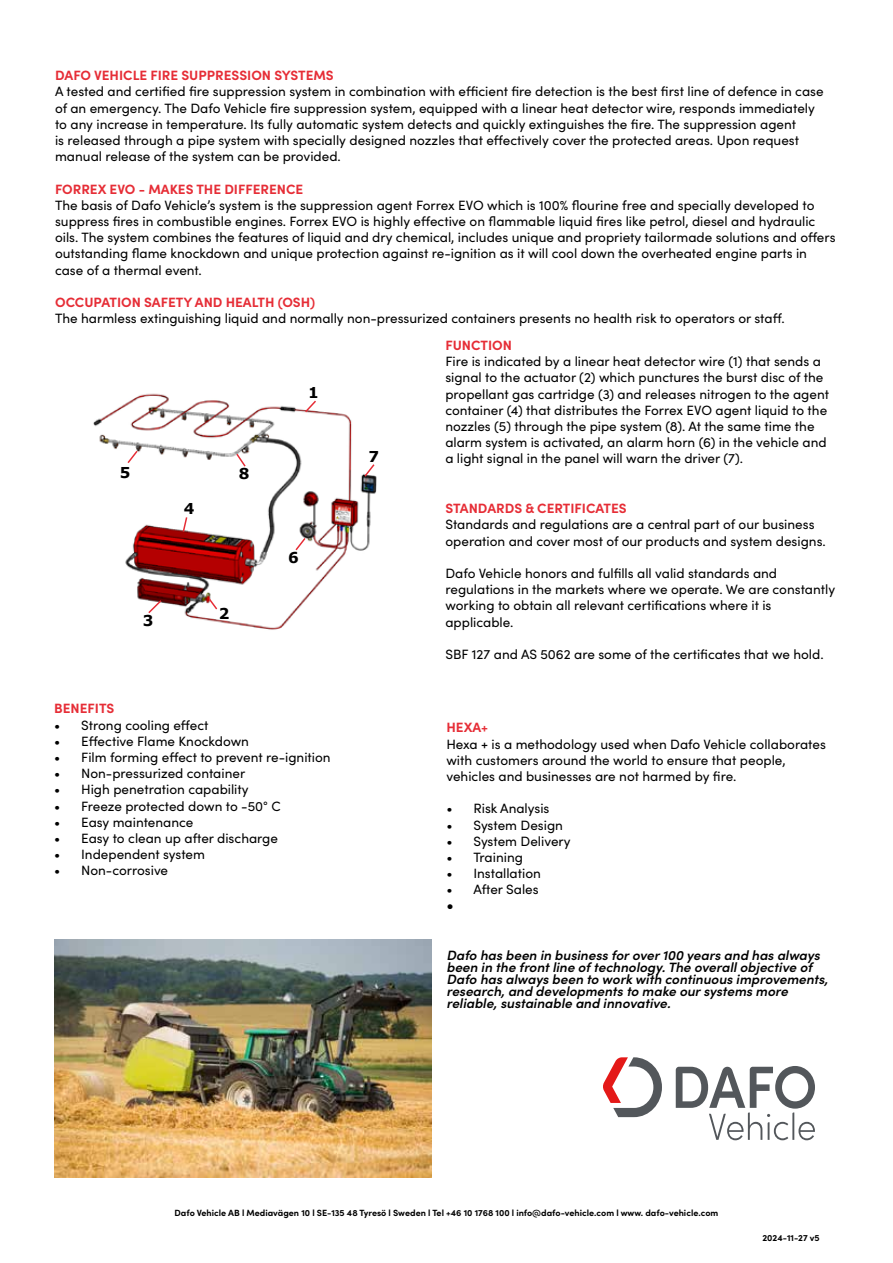
<style>
.page{position:relative;width:893px;height:1263px;background:#fff}
.page>*{position:absolute;margin:0;border:0;box-sizing:border-box;transform-origin:0 0}
.t1{font:700 15px "Verdana";color:#000}
.t2{font:13.5px/16.2px "Sofia Pro";color:#000}
.t3{font:italic 600 13.5px/12px "Sofia Pro";color:#000}
.t4{font:700 13.5px "Sofia Pro";color:#e62d36}
.t5{font:13.5px "Verdana";color:#000}
.t6{font:700 9px "Sofia Pro";color:#000}
</style>
<div class="page">
<img style="left:54px;top:939px;width:377px;height:238px">
<svg style="left:603px;top:1057px;width:59px;height:60px"></svg>
<svg style="left:676px;top:1066px;width:139px;height:74px"></svg>
<img style="left:93px;top:393px;width:284px;height:237px">
<svg style="left:303px;top:399px;width:15px;height:15px"></svg>
<svg style="left:207px;top:597px;width:12px;height:14px"></svg>
<svg style="left:147px;top:599px;width:16px;height:16px"></svg>
<svg style="left:182px;top:516px;width:6px;height:17px"></svg>
<svg style="left:126px;top:449px;width:13px;height:16px"></svg>
<svg style="left:294px;top:536px;width:13px;height:16px"></svg>
<svg style="left:363px;top:463px;width:13px;height:15px"></svg>
<svg style="left:235px;top:452px;width:12px;height:16px"></svg>
<p class="t4" style="left:55px;top:65px;width:280px">DAFO VEHICLE FIRE SUPPRESSION SYSTEMS</p>
<p class="t2" style="left:55px;top:83px;width:770px">A tested and certified fire suppression system in combination with efficient fire detection is the best first line of defence in case of an emergency. The Dafo Vehicle fire suppression system, equipped with a linear heat detector wire, responds immediately to any increase in temperature. Its fully automatic system detects and quickly extinguishes the fire. The suppression agent<br>is released through a pipe system with specially designed nozzles that effectively cover the protected areas. Upon request manual release of the system can be provided.</p>
<p class="t4" style="left:55px;top:178px;width:250px">FORREX EVO - MAKES THE DIFFERENCE</p>
<p class="t2" style="left:55px;top:196px;width:782px">The basis of Dafo Vehicle’s system is the suppression agent Forrex EVO which is 100% flourine free and specially developed to suppress fires in combustible engines. Forrex EVO is highly effective on flammable liquid fires like petrol, diesel and hydraulic oils. The system combines the features of liquid and dry chemical, includes unique and propriety tailormade solutions and offers outstanding flame knockdown and unique protection against re-ignition as it will cool down the overheated engine parts in case of a thermal event.</p>
<p class="t4" style="left:55px;top:292px;width:262px">OCCUPATION SAFETY AND HEALTH (OSH)</p>
<p class="t2" style="left:55px;top:310px;width:731px">The harmless extinguishing liquid and normally non-pressurized containers presents no health risk to operators or staff.</p>
<p class="t1" style="left:120px;top:462px;width:12px">5</p>
<p class="t1" style="left:184px;top:498px;width:12px">4</p>
<p class="t1" style="left:239px;top:463px;width:12px">8</p>
<p class="t1" style="left:143px;top:610px;width:12px">3</p>
<p class="t1" style="left:219px;top:603px;width:12px">2</p>
<p class="t1" style="left:308px;top:382px;width:12px">1</p>
<p class="t1" style="left:288px;top:546px;width:12px">6</p>
<p class="t4" style="left:54px;top:698px;width:62px">BENEFITS</p>
<p class="t2" style="left:54px;top:716px;width:156px">• Strong cooling effect</p>
<p class="t2" style="left:54px;top:732px;width:196px">• Effective Flame Knockdown</p>
<p class="t2" style="left:54px;top:748px;width:278px">• Film forming effect to prevent re-ignition</p>
<p class="t2" style="left:54px;top:765px;width:192px">• Non-pressurized container</p>
<p class="t2" style="left:54px;top:781px;width:196px">• High penetration capability</p>
<p class="t2" style="left:54px;top:797px;width:228px">• Freeze protected down to -50° C</p>
<p class="t2" style="left:54px;top:813px;width:141px">• Easy maintenance</p>
<p class="t2" style="left:54px;top:829px;width:225px">• Easy to clean up after discharge</p>
<p class="t2" style="left:54px;top:846px;width:152px">• Independent system</p>
<p class="t2" style="left:54px;top:862px;width:115px">• Non-corrosive</p>
<p class="t1" style="left:369px;top:446px;width:12px">7</p>
<p class="t4" style="left:445px;top:335px;width:68px">FUNCTION</p>
<p class="t2" style="left:445px;top:353px;width:385px">Fire is indicated by a linear heat detector wire (1) that sends a signal to the actuator (2) which punctures the burst disc of the propellant gas cartridge (3) and releases nitrogen to the agent container (4) that distributes the Forrex EVO agent liquid to the nozzles (5) through the pipe system (8). At the same time the alarm system is activated, an alarm horn (6) in the vehicle and a light signal in the panel will warn the driver (7).</p>
<p class="t4" style="left:445px;top:498px;width:183px">STANDARDS &amp; CERTIFICATES</p>
<p class="t2" style="left:445px;top:516px;width:382px">Standards and regulations are a central part of our business operation and cover most of our products and system designs.</p>
<p class="t2" style="left:445px;top:564px;width:391px">Dafo Vehicle honors and fulfills all valid standards and regulations in the markets where we operate. We are constantly working to obtain all relevant certifications where it is applicable.</p>
<p class="t2" style="left:445px;top:645px;width:380px">SBF 127 and AS 5062 are some of the certificates that we hold.</p>
<p class="t4" style="left:446px;top:717px;width:43px">HEXA+</p>
<p class="t2" style="left:446px;top:735px;width:381px">Hexa + is a methodology used when Dafo Vehicle collaborates with customers around the world to ensure that people, vehicles and businesses are not harmed by fire.</p>
<p class="t2" style="left:446px;top:800px;width:105px">• Risk Analysis</p>
<p class="t2" style="left:446px;top:816px;width:118px">• System Design</p>
<p class="t2" style="left:446px;top:832px;width:126px">• System Delivery</p>
<p class="t2" style="left:446px;top:848px;width:78px">• Training</p>
<p class="t2" style="left:446px;top:864px;width:96px">• Installation</p>
<p class="t2" style="left:446px;top:881px;width:94px">• After Sales</p>
<p class="t5" style="left:446px;top:896px;width:9px">•</p>
<p class="t3" style="left:446px;top:949px;width:383px">Dafo has been in business for over 100 years and has always been in the front line of technology. The overall objective of Dafo has always been to work with continuous improvements, research, and developments to make our systems more reliable, sustainable and innovative.</p>
<p class="t6" style="left:175px;top:1206px;width:545px">Dafo Vehicle AB l Mediavägen 10 l SE-135 48 Tyresö l Sweden l Tel +46 10 1768 100 l info@dafo-vehicle.com l www. dafo-vehicle.com</p>
<p class="t6" style="left:762px;top:1231px;width:59px">2024-11-27 v5</p>
</div>
